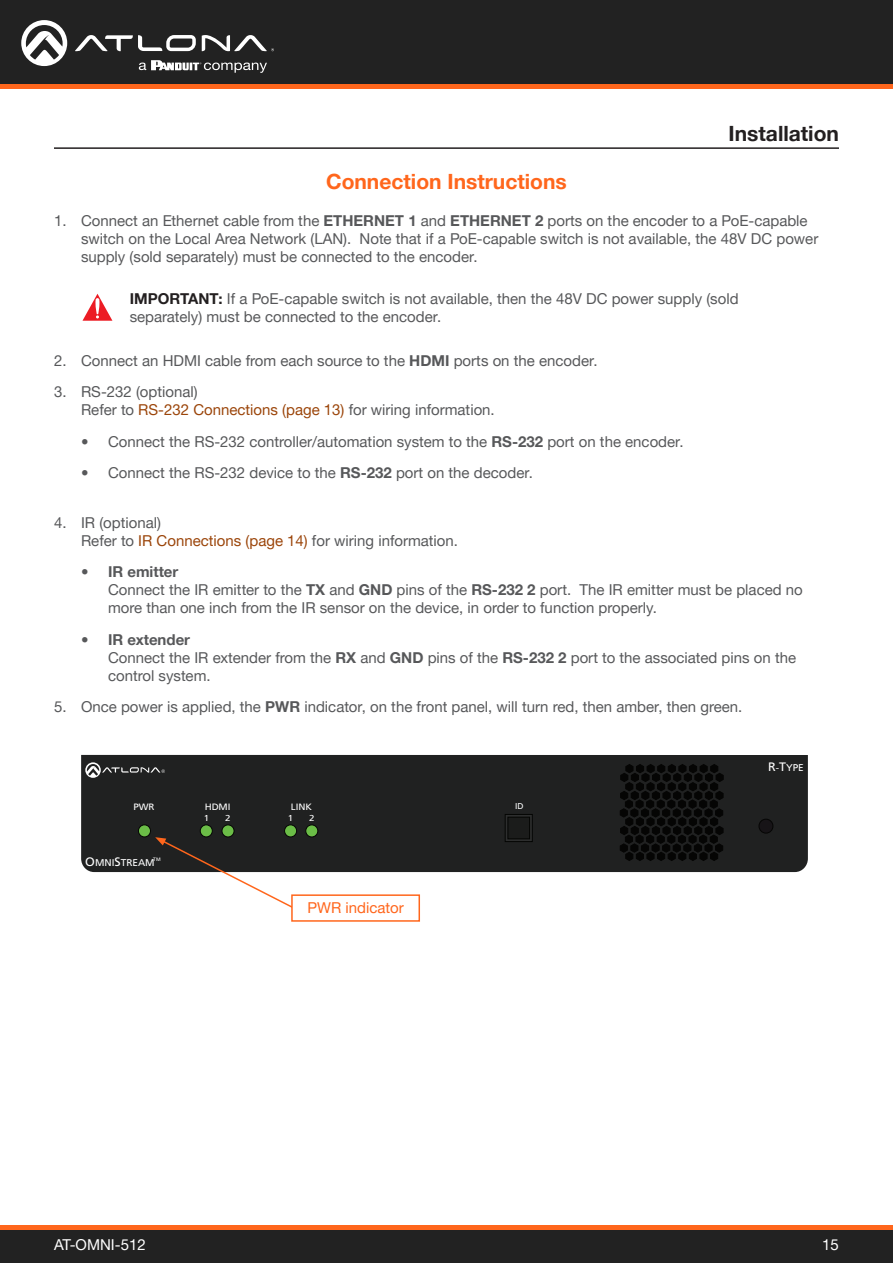
<style>
.page{position:relative;width:893px;height:1263px;background:#fff}
.page>*{position:absolute;margin:0;border:0;box-sizing:border-box;transform-origin:0 0}
.Subsection_Header{font:700 21px "Helvetica Neue LTW1 G";color:#ff661c}
.Non_TOC_Section_Header_Right_Align{font:700 21px "Helvetica Neue LTW1 G";color:#231f20}
.General_Text{font:15px/18px "Helvetica Neue LTW1 G";color:#57585a}
.t1{font:15px "Helvetica Neue LTW1 G";color:#fff}
.General_Text-2{font:15px "Helvetica Neue LTW1 G";color:#ff661c}
.t2{font:9.75px "Frutiger LT Std";color:#fff}
.t3{font:9.15px "Frutiger LT Std";letter-spacing:-.02em;color:#fff;scale:1.06 1}
.t4{font:8.7px "Frutiger LT Std";color:#fff;scale:1.12 1}
.t5{font:8.55px "Frutiger LT Std";color:#fdfefe}
.t6{font:4.95px "Frutiger LT Std";color:#fff}
.s1{font-weight:700}
.s2{font-weight:700;color:#231f20}
.s3{color:#9b450a}
.s4{font-size:12.3px}
</style>
<div class="page">
<div style="left:0;top:1227px;width:893px;height:36px;background:#222"></div>
<hr style="left:0;top:1225px;width:893px;height:4px;background:#ff661c">
<div style="left:0;top:0;width:893px;height:84px;background:#222"></div>
<hr style="left:0;top:84px;width:893px;height:4px;background:#ff661c">
<svg style="left:75px;top:35px;width:121px;height:16px"></svg>
<svg style="left:202px;top:35px;width:72px;height:16px"></svg>
<svg style="left:21px;top:20px;width:46px;height:46px"></svg>
<svg style="left:139px;top:60px;width:128px;height:13px"></svg>
<hr style="left:54px;top:147px;width:785px;height:2px;background:#231f20">
<svg style="left:82px;top:294px;width:30px;height:27px"></svg>
<div style="left:81px;top:755px;width:727px;height:117px;background:#202121"></div>
<div style="left:200px;top:825px;width:12px;height:12px;background:#6bbd47;border-radius:50%"></div>
<div style="left:200px;top:825px;width:12px;height:12px;border:1px solid #050504;border-radius:50%"></div>
<div style="left:222px;top:825px;width:12px;height:12px;background:#6bbd47;border-radius:50%"></div>
<div style="left:222px;top:825px;width:12px;height:12px;border:1px solid #050504;border-radius:50%"></div>
<div style="left:306px;top:825px;width:12px;height:12px;background:#6bbd47;border-radius:50%"></div>
<div style="left:306px;top:825px;width:12px;height:12px;border:1px solid #050504;border-radius:50%"></div>
<div style="left:138px;top:825px;width:12px;height:12px;background:#6bbd47;border-radius:50%"></div>
<div style="left:138px;top:825px;width:13px;height:12px;border:1px solid #050504;border-radius:50%"></div>
<div style="left:759px;top:819px;width:14px;height:14px;background:#171417;border-radius:50%"></div>
<div style="left:759px;top:819px;width:14px;height:14px;border:1px solid #050504;border-radius:50%"></div>
<div style="left:285px;top:825px;width:12px;height:12px;background:#6bbd47;border-radius:50%"></div>
<div style="left:284px;top:825px;width:13px;height:12px;border:1px solid #050504;border-radius:50%"></div>
<svg style="left:620px;top:764px;width:104px;height:97px;background:#0f100f"></svg>
<svg style="left:85px;top:762px;width:80px;height:16px"></svg>
<div style="left:505px;top:814px;width:27px;height:27px;background:#1b1c1b"></div>
<div style="left:505px;top:814px;width:28px;height:28px;border:1px solid #040503"></div>
<div style="left:508px;top:817px;width:22px;height:22px;border:1px solid #040503"></div>
<svg style="left:155px;top:837px;width:140px;height:71px"></svg>
<div style="left:292px;top:895px;width:127px;height:26px;background:#fff"></div>
<div style="left:291px;top:894px;width:129px;height:28px;border:2px solid #ff661c"></div>
<p class="Subsection_Header" style="left:326px;top:169px;width:242px">Connection Instructions</p>
<p class="Non_TOC_Section_Header_Right_Align" style="left:729px;top:120px;width:112px">Installation</p>
<p class="General_Text" style="left:81px;top:212px;width:739px;text-indent:-27px">1. Connect an Ethernet cable from the <span class="s1">ETHERNET 1</span> and <span class="s1">ETHERNET 2</span> ports on the encoder to a PoE-capable switch on the Local Area Network (LAN). Note that if a PoE-capable switch is not available, the 48V DC power supply (sold separately) must be connected to the encoder.</p>
<p class="General_Text" style="left:130px;top:289px;width:610px"><span class="s2">IMPORTANT:</span> If a PoE-capable switch is not available, then the 48V DC power supply (sold separately) must be connected to the encoder.</p>
<p class="General_Text" style="left:54px;top:351px;width:545px">2. Connect an HDMI cable from each source to the <span class="s1">HDMI</span> ports on the encoder.</p>
<p class="General_Text" style="left:81px;top:383px;width:415px;text-indent:-27px">3. RS-232 (optional)<br>Refer to <span class="s3">RS-232 Connections (page 13)</span> for wiring information.</p>
<p class="General_Text" style="left:81px;top:432px;width:604px">• Connect the RS-232 controller/automation system to the <span class="s1">RS-232</span> port on the encoder.</p>
<p class="General_Text" style="left:81px;top:464px;width:453px">• Connect the RS-232 device to the <span class="s1">RS-232</span> port on the decoder.</p>
<p class="General_Text" style="left:81px;top:513px;width:379px;text-indent:-27px">4. IR (optional)<br>Refer to <span class="s3">IR Connections (page 14)</span> for wiring information.</p>
<p class="General_Text" style="left:108px;top:563px;width:696px;text-indent:-27px"><span class="s1">• IR emitter<br></span>Connect the IR emitter to the <span class="s1">TX</span> and <span class="s1">GND</span> pins of the <span class="s1">RS-232 2</span> port. The IR emitter must be placed no more than one inch from the IR sensor on the device, in order to function properly.</p>
<p class="General_Text" style="left:108px;top:630px;width:690px;text-indent:-27px"><span class="s1">• IR extender<br></span>Connect the IR extender from the <span class="s1">RX</span> and <span class="s1">GND</span> pins of the <span class="s1">RS-232 2</span> port to the associated pins on the control system.</p>
<p class="General_Text" style="left:54px;top:698px;width:690px">5. Once power is applied, the <span class="s1">PWR</span> indicator, on the front panel, will turn red, then amber, then green.</p>
<p class="t3" style="left:134px;top:801px;width:21px">PWR</p>
<p class="t3" style="left:205px;top:801px;width:26px">HDMI</p>
<p class="t3" style="left:291px;top:801px;width:22px">LINK</p>
<p class="t6" style="left:153px;top:856px;width:9px">TM</p>
<p class="t2" style="left:85px;top:857px;width:71px"><span class="s4">O</span>MNI<span class="s4">S</span>TREAM</p>
<p class="t4" style="left:204px;top:813px;width:6px">1</p>
<p class="t4" style="left:225px;top:813px;width:6px">2</p>
<p class="t4" style="left:288px;top:813px;width:6px">1</p>
<p class="t4" style="left:309px;top:813px;width:6px">2</p>
<p class="General_Text-2" style="left:307px;top:899px;width:98px">PWR indicator</p>
<p class="t5" style="left:515px;top:801px;width:10px">ID</p>
<p class="t2" style="left:768px;top:762px;width:37px"><span class="s4">R</span>-<span class="s4">T</span>YPE</p>
<p class="t1" style="left:54px;top:1235px;width:93px">AT-OMNI-512</p>
<p class="t1" style="left:822px;top:1235px;width:18px">15</p>
</div>
